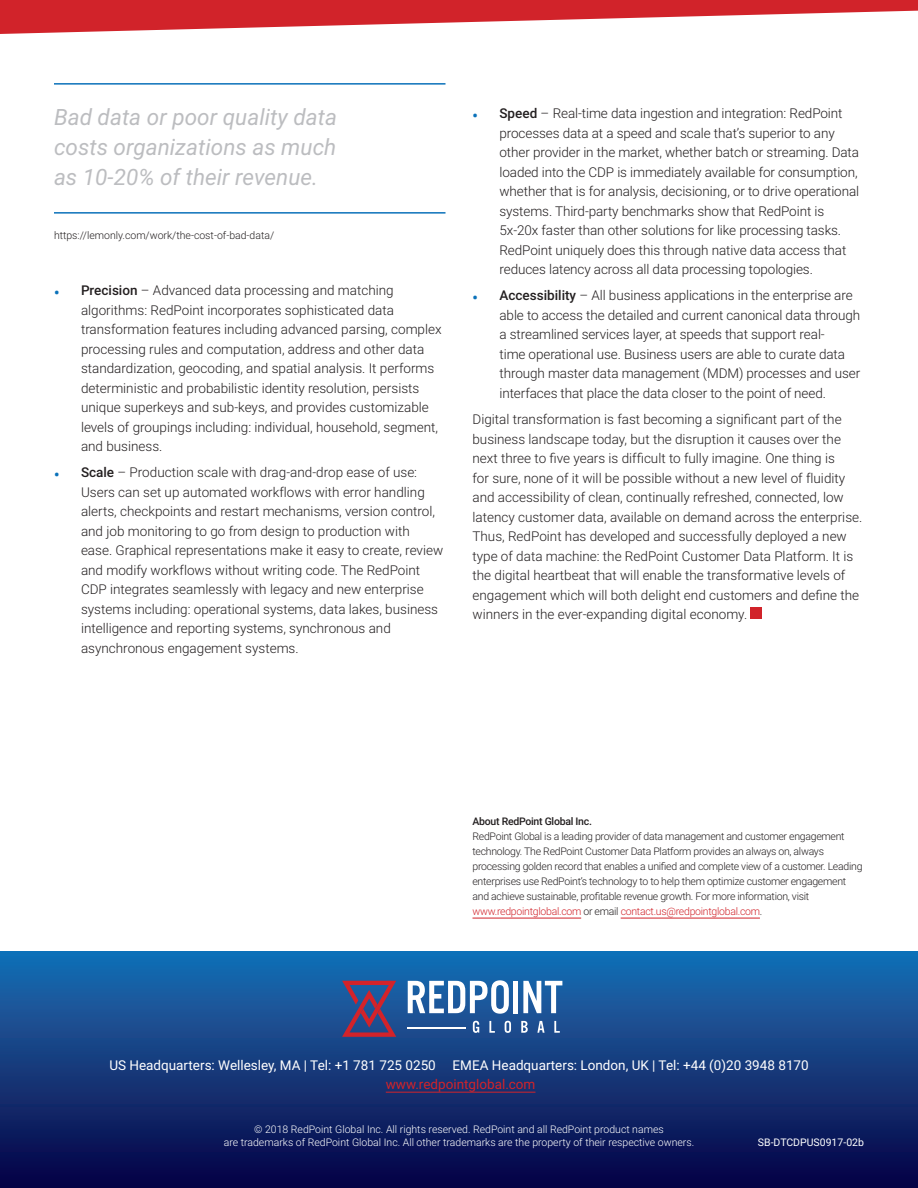
<style>
.page{position:relative;width:918px;height:1188px;background:#fff}
.page>*{position:absolute;margin:0;border:0;box-sizing:border-box;transform-origin:0 0}
.Pull_Quote{font:italic 22.5px/30px "Roboto";color:#bcbdc0;text-align:justify}
.Body{font:300 13.5px/19.5px "Roboto";color:#231f20}
.Body-2{font:13.5px/19.5px "Roboto";color:#fff;text-align:center}
.t1{font:500 13.5px "Roboto";color:#bcbdc0}
.Microcopy{font:300 10.5px/15px "Roboto";letter-spacing:-.025em;color:#231f20}
.Microcopy-2{font:300 10.5px/13.5px "Roboto";color:#fff;text-align:center}
.Microcopy-3{font:300 10.5px "Roboto";color:#231f20}
.Reference_Code{font:10.5px "Roboto";color:#fff}
.s1{font-weight:700;font-size:15px;color:#0b72ba}
.s2{font-weight:500}
.s3{color:#d1232a}
</style>
<div class="page">
<svg style="left:0;top:0;width:918px;height:34px"></svg>
<div style="left:751px;top:607px;width:11px;height:12px;background:#d1232a"></div>
<hr style="left:472px;top:918px;width:109px;height:1px;background:#d1232a">
<hr style="left:621px;top:918px;width:139px;height:1px;background:#d1232a">
<hr style="left:54px;top:83px;width:392px;height:2px;background:#0b72ba">
<hr style="left:54px;top:212px;width:392px;height:2px;background:#0b72ba">
<div style="left:0;top:951px;width:918px;height:237px;background:linear-gradient(to bottom,#1b71b5,#0a0142)"></div>
<svg style="left:342px;top:981px;width:54px;height:56px;background:#5f426f"></svg>
<svg style="left:408px;top:980px;width:101px;height:34px"></svg>
<div style="left:513px;top:981px;width:5px;height:32px;background:#fff"></div>
<svg style="left:523px;top:981px;width:39px;height:32px"></svg>
<svg style="left:473px;top:1021px;width:6px;height:12px"></svg>
<svg style="left:489px;top:1021px;width:6px;height:12px"></svg>
<svg style="left:505px;top:1021px;width:6px;height:12px"></svg>
<svg style="left:521px;top:1021px;width:7px;height:12px"></svg>
<svg style="left:537px;top:1021px;width:8px;height:12px"></svg>
<svg style="left:554px;top:1021px;width:6px;height:12px"></svg>
<hr style="left:408px;top:1027px;width:58px;height:2px;background:#fff">
<hr style="left:386px;top:1092px;width:149px;height:1px;background:#d1232a">
<p class="Pull_Quote" style="left:54px;top:101px;width:285px">Bad data or poor quality data costs organizations as much as 10-20% of their revenue.</p>
<p class="Microcopy-3" style="left:54px;top:228px;width:222px">https://lemonly.com/work/the-cost-of-bad-data/</p>
<p class="Body" style="left:81px;top:280px;width:362px;text-indent:-27px"><span class="s1">•</span> <span class="s2">Precision</span> – Advanced data processing and matching algorithms: RedPoint incorporates sophisticated data transformation features including advanced parsing, complex processing rules and computation, address and other data standardization, geocoding, and spatial analysis. It performs deterministic and probabilistic identity resolution, persists unique superkeys and sub-keys, and provides customizable levels of groupings including: individual, household, segment, and business.</p>
<p class="Body" style="left:81px;top:462px;width:364px;text-indent:-27px"><span class="s1">•</span> <span class="s2">Scale</span> – Production scale with drag-and-drop ease of use:<br>Users can set up automated workflows with error handling alerts, checkpoints and restart mechanisms, version control, and job monitoring to go from design to production with ease. Graphical representations make it easy to create, review and modify workflows without writing code. The RedPoint CDP integrates seamlessly with legacy and new enterprise systems including: operational systems, data lakes, business intelligence and reporting systems, synchronous and asynchronous engagement systems.</p>
<p class="Body" style="left:500px;top:103px;width:361px;text-indent:-27px"><span class="s1">•</span> <span class="s2">Speed</span> – Real-time data ingestion and integration: RedPoint processes data at a speed and scale that’s superior to any other provider in the market, whether batch or streaming. Data loaded into the CDP is immediately available for consumption, whether that is for analysis, decisioning, or to drive operational systems. Third-party benchmarks show that RedPoint is 5x-20x faster than other solutions for like processing tasks.<br>RedPoint uniquely does this through native data access that reduces latency across all data processing topologies.</p>
<p class="Body" style="left:500px;top:285px;width:362px;text-indent:-27px"><span class="s1">•</span> <span class="s2">Accessibility</span> – All business applications in the enterprise are able to access the detailed and current canonical data through a streamlined services layer, at speeds that support real-<br>time operational use. Business users are able to curate data through master data management (MDM) processes and user interfaces that place the data closer to the point of need.</p>
<p class="Body" style="left:472px;top:409px;width:391px">Digital transformation is fast becoming a significant part of the business landscape today, but the disruption it causes over the next three to five years is difficult to fully imagine. One thing is<br>for sure, none of it will be possible without a new level of fluidity and accessibility of clean, continually refreshed, connected, low latency customer data, available on demand across the enterprise.<br>Thus, RedPoint has developed and successfully deployed a new type of data machine: the RedPoint Customer Data Platform. It is the digital heartbeat that will enable the transformative levels of engagement which will both delight end customers and define the winners in the ever-expanding digital economy.</p>
<p class="Microcopy" style="left:472px;top:813px;width:392px"><span class="s2">About RedPoint Global Inc.<br></span>RedPoint Global is a leading provider of data management and customer engagement technology. The RedPoint Customer Data Platform provides an always on, always processing golden record that enables a unified and complete view of a customer. Leading enterprises use RedPoint’s technology to to help them optimize customer engagement and achieve sustainable, profitable revenue growth. For more information, visit <span class="s3">www.redpointglobal.com</span> or email <span class="s3">contact.us@redpointglobal.com</span>.</p>
<p class="Body-2" style="left:109px;top:1055px;width:701px">US Headquarters: Wellesley, MA | Tel: +1 781 725 0250 EMEA Headquarters: London, UK | Tel: +44 (0)20 3948 8170 <span class="s3">www.redpointglobal.com</span></p>
<p class="Microcopy-2" style="left:224px;top:1122px;width:472px">© 2018 RedPoint Global Inc. All rights reserved. RedPoint and all RedPoint product names<br>are trademarks of RedPoint Global Inc. All other trademarks are the property of their respective owners.</p>
<p class="Reference_Code" style="left:758px;top:1135px;width:108px">SB-DTCDPUS0917-02b</p>
<p class="t1" style="left:370px;top:1134px;width:180px">PAGE 3 | REDPOINT GLOBAL</p>
</div>
